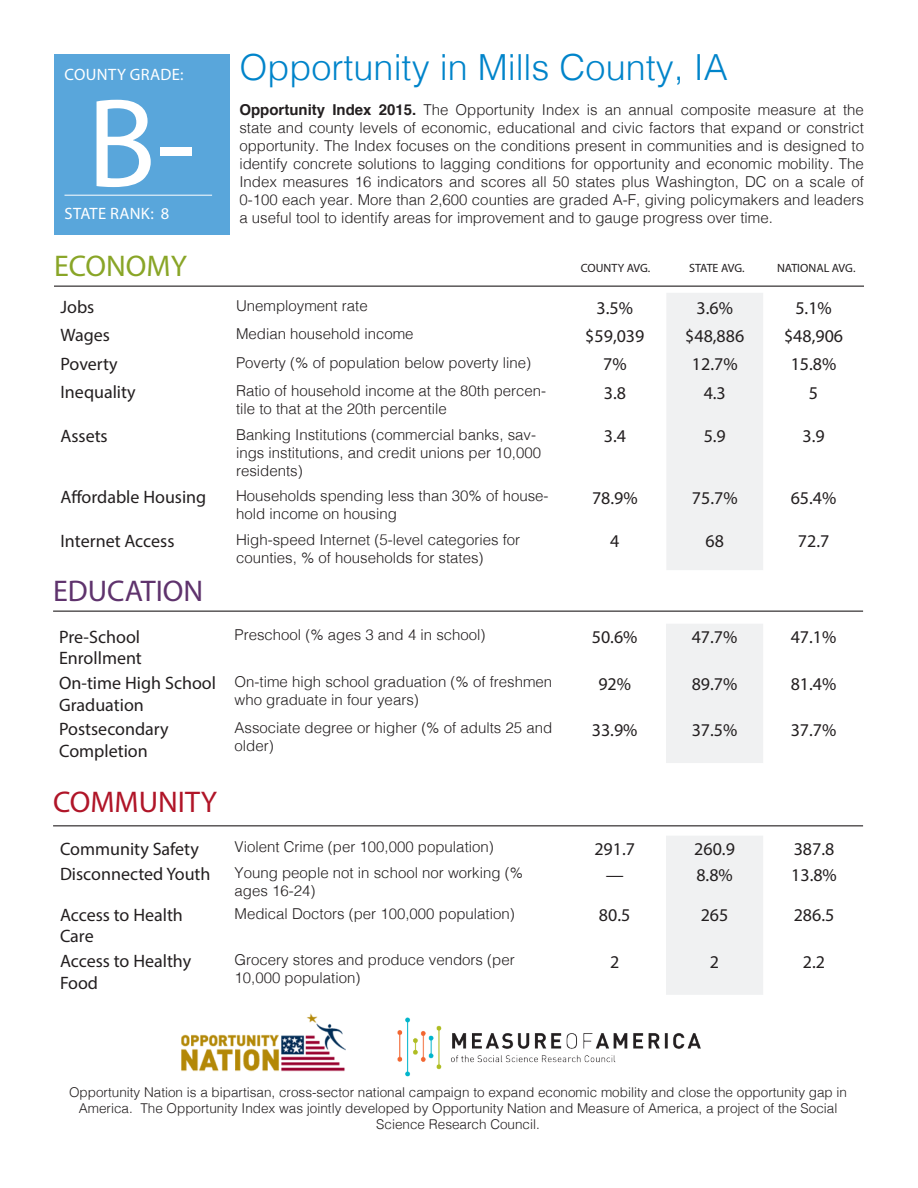
<style>
.page{position:relative;width:918px;height:1188px;background:#fff}
.page>*{position:absolute;margin:0;border:0;box-sizing:border-box;transform-origin:0 0}
.t1{font:127.5px "Myriad Pro";color:#fff}
.t2{font:300 36px "Helvetica";color:#0084ca}
.t3{font:30px "Myriad Pro";color:#5f336d}
.t4{font:30px "Myriad Pro";color:#b01528}
.t5{font:30px "Myriad Pro";color:#89a527}
.t6{font:18px/21.6px "Myriad Pro";color:#231f20}
.t7{font:16.5px "Myriad Pro";letter-spacing:.02em;color:#fff}
.t8{font:300 15px/18px "Helvetica";color:#231f20}
.t9{font:300 13.5px/16.2px "Helvetica";color:#231f20;text-align:center}
.t10{font:12px "Myriad Pro";color:#231f20}
.t11{font:12px "Myriad Pro";letter-spacing:-.025em;color:#231f20}
.s1{font-weight:700}
</style>
<div class="page">
<div style="left:54px;top:54px;width:176px;height:181px;background:#59a6db"></div>
<div style="left:667px;top:293px;width:96px;height:277px;background:#f0f1f2"></div>
<img style="left:181px;top:1013px;width:165px;height:59px">
<img style="left:397px;top:1017px;width:304px;height:60px">
<hr style="left:54px;top:286px;width:810px;height:1px;background:#231f20">
<div style="left:666px;top:624px;width:97px;height:139px;background:#f0f1f2"></div>
<hr style="left:53px;top:611px;width:810px;height:1px;background:#231f20">
<hr style="left:53px;top:825px;width:810px;height:1px;background:#231f20">
<div style="left:666px;top:836px;width:97px;height:159px;background:#f0f1f2"></div>
<hr style="left:64px;top:195px;width:148px;height:1px;background:#fff">
<p class="t7" style="left:65px;top:64px;width:120px">COUNTY GRADE:</p>
<p class="t1" style="left:87px;top:65px;width:110px">B-</p>
<p class="t7" style="left:65px;top:203px;width:106px">STATE RANK: 8</p>
<p class="t5" style="left:54px;top:247px;width:134px">ECONOMY</p>
<p class="t2" style="left:240px;top:36px;width:490px">Opportunity in Mills County, IA</p>
<p class="t8" style="left:239px;top:100px;width:626px;text-align:justify"><span class="s1">Opportunity Index 2015.</span> The Opportunity Index is an annual composite measure at the state and county levels of economic, educational and civic factors that expand or constrict opportunity. The Index focuses on the conditions present in communities and is designed to identify concrete solutions to lagging conditions for opportunity and economic mobility. The Index measures 16 indicators and scores all 50 states plus Washington, DC on a scale of 0-100 each year. More than 2,600 counties are graded A-F, giving policymakers and leaders a useful tool to identify areas for improvement and to gauge progress over time.</p>
<p class="t10" style="left:581px;top:260px;width:71px">COUNTY AVG.</p>
<p class="t11" style="left:689px;top:260px;width:57px">STATE AVG.</p>
<p class="t10" style="left:777px;top:260px;width:80px">NATIONAL AVG.</p>
<p class="t6" style="left:61px;top:296px;width:35px">Jobs</p>
<p class="t8" style="left:236px;top:296px;width:133px">Unemployment rate</p>
<p class="t6" style="left:597px;top:297px;width:38px">3.5%</p>
<p class="t6" style="left:697px;top:297px;width:38px">3.6%</p>
<p class="t6" style="left:795px;top:297px;width:38px">5.1%</p>
<p class="t6" style="left:61px;top:324px;width:51px">Wages</p>
<p class="t8" style="left:236px;top:324px;width:179px">Median household income</p>
<p class="t6" style="left:585px;top:325px;width:61px">$59,039</p>
<p class="t6" style="left:685px;top:325px;width:61px">$48,886</p>
<p class="t6" style="left:784px;top:325px;width:61px">$48,906</p>
<p class="t6" style="left:61px;top:353px;width:59px">Poverty</p>
<p class="t8" style="left:236px;top:352px;width:297px">Poverty (% of population below poverty line)</p>
<p class="t6" style="left:603px;top:353px;width:25px">7%</p>
<p class="t6" style="left:692px;top:353px;width:47px">12.7%</p>
<p class="t6" style="left:791px;top:353px;width:47px">15.8%</p>
<p class="t6" style="left:61px;top:381px;width:77px">Inequality</p>
<p class="t8" style="left:236px;top:381px;width:312px">Ratio of household income at the 80th percen&shy;tile to that at the 20th percentile</p>
<p class="t6" style="left:604px;top:382px;width:24px">3.8</p>
<p class="t6" style="left:704px;top:382px;width:24px">4.3</p>
<p class="t6" style="left:809px;top:382px;width:11px">5</p>
<p class="t6" style="left:61px;top:425px;width:49px">Assets</p>
<p class="t8" style="left:236px;top:424px;width:307px">Banking Institutions (commercial banks, sav&shy;ings institutions, and credit unions per 10,000 residents)</p>
<p class="t6" style="left:604px;top:425px;width:24px">3.4</p>
<p class="t6" style="left:704px;top:425px;width:24px">5.9</p>
<p class="t6" style="left:803px;top:425px;width:24px">3.9</p>
<p class="t6" style="left:61px;top:486px;width:147px">Affordable Housing</p>
<p class="t8" style="left:236px;top:486px;width:314px">Households spending less than 30% of house&shy;hold income on housing</p>
<p class="t6" style="left:592px;top:487px;width:47px">78.9%</p>
<p class="t6" style="left:692px;top:487px;width:47px">75.7%</p>
<p class="t6" style="left:791px;top:487px;width:47px">65.4%</p>
<p class="t6" style="left:61px;top:530px;width:115px">Internet Access</p>
<p class="t8" style="left:236px;top:529px;width:286px">High-speed Internet (5-level categories for counties, % of households for states)</p>
<p class="t6" style="left:610px;top:530px;width:11px">4</p>
<p class="t6" style="left:706px;top:530px;width:20px">68</p>
<p class="t6" style="left:798px;top:530px;width:33px">72.7</p>
<p class="t3" style="left:53px;top:572px;width:152px">EDUCATION</p>
<p class="t6" style="left:59px;top:625px;width:83px">Pre-School</p>
<p class="t6" style="left:59px;top:647px;width:84px">Enrollment</p>
<p class="t8" style="left:235px;top:625px;width:252px">Preschool (% ages 3 and 4 in school)</p>
<p class="t6" style="left:592px;top:626px;width:47px">50.6%</p>
<p class="t6" style="left:692px;top:626px;width:47px">47.7%</p>
<p class="t6" style="left:791px;top:626px;width:47px">47.1%</p>
<p class="t6" style="left:59px;top:672px;width:158px">On-time High School<br>Graduation</p>
<p class="t8" style="left:235px;top:672px;width:319px">On-time high school graduation (% of freshmen who graduate in four years)</p>
<p class="t6" style="left:598px;top:673px;width:34px">92%</p>
<p class="t6" style="left:692px;top:673px;width:47px">89.7%</p>
<p class="t6" style="left:791px;top:673px;width:47px">81.4%</p>
<p class="t6" style="left:59px;top:718px;width:111px">Postsecondary</p>
<p class="t6" style="left:59px;top:740px;width:90px">Completion</p>
<p class="t8" style="left:235px;top:718px;width:319px">Associate degree or higher (% of adults 25 and older)</p>
<p class="t6" style="left:592px;top:719px;width:47px">33.9%</p>
<p class="t6" style="left:692px;top:719px;width:47px">37.5%</p>
<p class="t6" style="left:791px;top:719px;width:47px">37.7%</p>
<p class="t4" style="left:53px;top:784px;width:165px">COMMUNITY</p>
<p class="t6" style="left:60px;top:837px;width:140px">Community Safety</p>
<p class="t8" style="left:235px;top:837px;width:261px">Violent Crime (per 100,000 population)</p>
<p class="t6" style="left:594px;top:838px;width:42px">291.7</p>
<p class="t6" style="left:694px;top:838px;width:42px">260.9</p>
<p class="t6" style="left:794px;top:838px;width:42px">387.8</p>
<p class="t6" style="left:60px;top:863px;width:152px">Disconnected Youth</p>
<p class="t8" style="left:235px;top:863px;width:290px">Young people not in school nor working (% ages 16-24)</p>
<p class="t6" style="left:606px;top:864px;width:19px">—</p>
<p class="t6" style="left:696px;top:864px;width:38px">8.8%</p>
<p class="t6" style="left:791px;top:864px;width:47px">13.8%</p>
<p class="t6" style="left:60px;top:904px;width:124px">Access to Health<br>Care</p>
<p class="t8" style="left:235px;top:903px;width:282px">Medical Doctors (per 100,000 population)</p>
<p class="t6" style="left:599px;top:904px;width:33px">80.5</p>
<p class="t6" style="left:701px;top:904px;width:29px">265</p>
<p class="t6" style="left:794px;top:904px;width:42px">286.5</p>
<p class="t6" style="left:60px;top:950px;width:133px">Access to Healthy<br>Food</p>
<p class="t8" style="left:235px;top:950px;width:282px">Grocery stores and produce vendors (per<br>10,000 population)</p>
<p class="t6" style="left:610px;top:951px;width:11px">2</p>
<p class="t6" style="left:710px;top:951px;width:11px">2</p>
<p class="t6" style="left:803px;top:951px;width:24px">2.2</p>
<p class="t9" style="left:69px;top:1083px;width:780px">Opportunity Nation is a bipartisan, cross-sector national campaign to expand economic mobility and close the opportunity gap in<br>America. The Opportunity Index was jointly developed by Opportunity Nation and Measure of America, a project of the Social</p>
<p class="t9" style="left:376px;top:1115px;width:165px">Science Research Council.</p>
</div>
